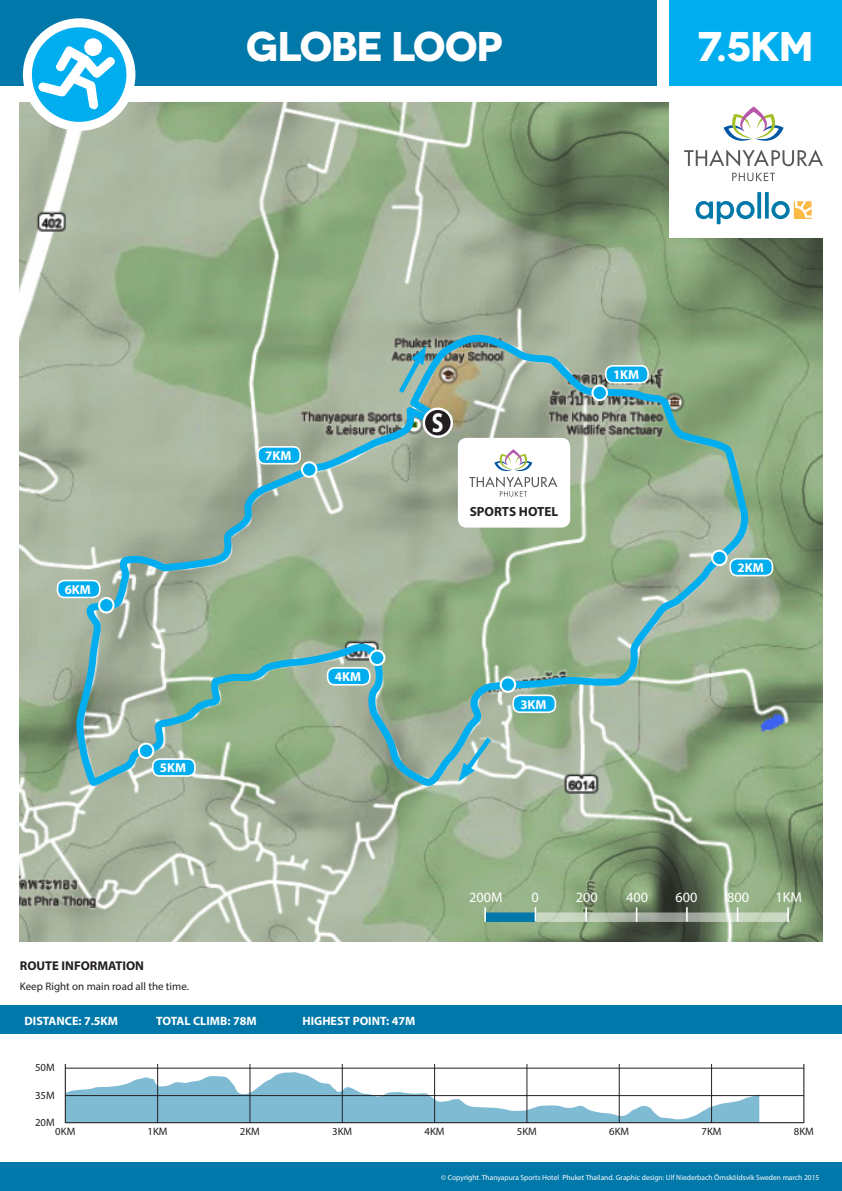
<style>
.page{position:relative;width:842px;height:1191px;background:#fff}
.page>*{position:absolute;margin:0;border:0;box-sizing:border-box;transform-origin:0 0}
.t1{font:700 41.5px "Novecentowide";letter-spacing:-.04em;color:#fff}
.t2{font:700 27.4px "Myriad Pro";color:#fff;scale:.79 1}
.t3{font:14.2px "Myriad Pro";color:#fff}
.t4{font:700 13.2px "Myriad Pro";color:#231f20}
.t5{font:700 13px "Myriad Pro";color:#fff}
.t6{font:700 12.8px "Myriad Pro";color:#231f20}
.t7{font:700 12.1px "Myriad Pro";color:#fff}
.t8{font:11px "Myriad Pro";color:#231f20}
.t9{font:10.8px "Myriad Pro";color:#231f20}
.t10{font:7.5px "Myriad Pro";color:#fff}
</style>
<div class="page">
<img style="left:20px;top:102px;width:802px;height:839px">
<svg style="left:76px;top:333px;width:675px;height:456px"></svg>
<svg style="left:395px;top:346px;width:32px;height:52px"></svg>
<div style="left:458px;top:438px;width:112px;height:89px;background:#fff;border-radius:9px"></div>
<svg style="left:469px;top:449px;width:88px;height:47px"></svg>
<div style="left:0;top:0;width:656px;height:85px;background:#0078aa"></div>
<div style="left:670px;top:0;width:172px;height:85px;background:#00aeef"></div>
<div style="left:670px;top:89px;width:172px;height:149px;background:#fff"></div>
<svg style="left:732px;top:173px;width:43px;height:8px"></svg>
<svg style="left:724px;top:106px;width:59px;height:35px"></svg>
<svg style="left:684px;top:149px;width:139px;height:18px"></svg>
<svg style="left:757px;top:192px;width:4px;height:27px"></svg>
<svg style="left:765px;top:192px;width:4px;height:27px"></svg>
<svg style="left:696px;top:201px;width:59px;height:23px"></svg>
<svg style="left:771px;top:201px;width:41px;height:18px"></svg>
<div style="left:0;top:1162px;width:842px;height:29px;background:#0078aa"></div>
<div style="left:0;top:1005px;width:842px;height:28px;background:#0078aa"></div>
<svg style="left:592px;top:385px;width:15px;height:15px"></svg>
<div style="left:591px;top:384px;width:17px;height:17px;border:2px solid #fff;border-radius:50%"></div>
<div style="left:424px;top:409px;width:28px;height:27px;background:#231f20;border-radius:50%"></div>
<div style="left:423px;top:407px;width:30px;height:31px;border:2px solid #fff;border-radius:50%"></div>
<div style="left:606px;top:366px;width:42px;height:17px;background:#00aeef;border-radius:7px"></div>
<div style="left:605px;top:365px;width:44px;height:18px;border:2px solid #fff;border-radius:7px"></div>
<svg style="left:27px;top:23px;width:104px;height:103px;fill:#00aeef"></svg>
<div style="left:23px;top:18px;width:112px;height:113px;border:9px solid #fff;border-radius:50%"></div>
<div style="left:84px;top:38px;width:18px;height:18px;background:#fff;border-radius:50%"></div>
<svg style="left:38px;top:46px;width:78px;height:63px"></svg>
<svg style="left:712px;top:550px;width:15px;height:15px"></svg>
<div style="left:711px;top:549px;width:17px;height:17px;border:2px solid #fff;border-radius:50%"></div>
<div style="left:730px;top:559px;width:42px;height:16px;background:#00aeef;border-radius:7px"></div>
<div style="left:729px;top:558px;width:44px;height:18px;border:2px solid #fff;border-radius:7px"></div>
<div style="left:501px;top:677px;width:14px;height:15px;background:#00aeef;border-radius:50%"></div>
<div style="left:500px;top:676px;width:16px;height:17px;border:2px solid #fff;border-radius:50%"></div>
<div style="left:513px;top:695px;width:42px;height:17px;background:#00aeef;border-radius:7px"></div>
<div style="left:512px;top:694px;width:44px;height:19px;border:2px solid #fff;border-radius:7px"></div>
<div style="left:370px;top:650px;width:14px;height:15px;background:#00aeef;border-radius:50%"></div>
<div style="left:369px;top:649px;width:16px;height:17px;border:2px solid #fff;border-radius:50%"></div>
<div style="left:328px;top:668px;width:42px;height:17px;background:#00aeef;border-radius:7px"></div>
<div style="left:327px;top:667px;width:44px;height:18px;border:2px solid #fff;border-radius:7px"></div>
<div style="left:139px;top:743px;width:14px;height:15px;background:#00aeef;border-radius:50%"></div>
<div style="left:138px;top:742px;width:16px;height:17px;border:2px solid #fff;border-radius:50%"></div>
<div style="left:153px;top:759px;width:42px;height:17px;background:#00aeef;border-radius:7px"></div>
<div style="left:152px;top:758px;width:44px;height:19px;border:2px solid #fff;border-radius:7px"></div>
<div style="left:99px;top:598px;width:15px;height:14px;background:#00aeef;border-radius:50%"></div>
<div style="left:98px;top:597px;width:17px;height:16px;border:2px solid #fff;border-radius:50%"></div>
<div style="left:58px;top:580px;width:42px;height:17px;background:#00aeef;border-radius:7px"></div>
<div style="left:57px;top:579px;width:44px;height:19px;border:2px solid #fff;border-radius:7px"></div>
<div style="left:302px;top:462px;width:14px;height:15px;background:#00aeef;border-radius:50%"></div>
<div style="left:301px;top:461px;width:16px;height:17px;border:2px solid #fff;border-radius:50%"></div>
<div style="left:258px;top:447px;width:42px;height:17px;background:#00aeef;border-radius:7px"></div>
<div style="left:257px;top:446px;width:44px;height:18px;border:2px solid #fff;border-radius:7px"></div>
<svg style="left:458px;top:732px;width:38px;height:49px"></svg>
<svg style="left:66px;top:1072px;width:693px;height:50px"></svg>
<hr style="left:65px;top:1122px;width:739px;height:1px;background:#231f20">
<hr style="left:65px;top:1095px;width:739px;height:1px;background:#231f20">
<hr style="left:65px;top:1064px;width:1px;height:59px;background:#231f20">
<hr style="left:157px;top:1064px;width:1px;height:59px;background:#231f20">
<hr style="left:65px;top:1068px;width:739px;height:1px;background:#231f20">
<hr style="left:250px;top:1064px;width:1px;height:59px;background:#231f20">
<hr style="left:342px;top:1064px;width:1px;height:59px;background:#231f20">
<hr style="left:434px;top:1064px;width:1px;height:59px;background:#231f20">
<hr style="left:527px;top:1064px;width:1px;height:59px;background:#231f20">
<hr style="left:619px;top:1064px;width:1px;height:59px;background:#231f20">
<hr style="left:711px;top:1064px;width:1px;height:59px;background:#231f20">
<hr style="left:803px;top:1064px;width:1px;height:59px;background:#231f20">
<div style="left:485px;top:912px;width:51px;height:10px;background:#0078aa;border:2px solid #0078aa"></div>
<svg style="left:536px;top:912px;width:253px;height:10px"></svg>
<svg style="left:535px;top:907px;width:1px;height:14px"></svg>
<svg style="left:484px;top:907px;width:2px;height:14px"></svg>
<svg style="left:585px;top:907px;width:2px;height:14px"></svg>
<svg style="left:636px;top:907px;width:1px;height:14px"></svg>
<svg style="left:686px;top:907px;width:2px;height:14px"></svg>
<svg style="left:737px;top:907px;width:1px;height:14px"></svg>
<svg style="left:787px;top:907px;width:2px;height:14px"></svg>
<p class="t1" style="left:246px;top:20px;width:259px">GLOBE LOOP</p>
<p class="t1" style="left:698px;top:20px;width:118px">7.5KM</p>
<p class="t5" style="left:65px;top:581px;width:28px">6KM</p>
<p class="t5" style="left:160px;top:759px;width:28px">5KM</p>
<p class="t5" style="left:265px;top:447px;width:28px">7KM</p>
<p class="t5" style="left:335px;top:668px;width:28px">4KM</p>
<p class="t2" style="left:432px;top:405px;width:16px">S</p>
<p class="t4" style="left:470px;top:503px;width:90px">SPORTS HOTEL</p>
<p class="t5" style="left:613px;top:366px;width:28px">1KM</p>
<p class="t5" style="left:520px;top:696px;width:28px">3KM</p>
<p class="t5" style="left:737px;top:559px;width:28px">2KM</p>
<p class="t6" style="left:20px;top:957px;width:126px">ROUTE INFORMATION</p>
<p class="t8" style="left:20px;top:979px;width:171px">Keep Right on main road all the time.</p>
<p class="t7" style="left:25px;top:1012px;width:95px">DISTANCE: 7.5KM</p>
<p class="t7" style="left:156px;top:1012px;width:102px">TOTAL CLIMB: 78M</p>
<p class="t7" style="left:302px;top:1012px;width:115px">HIGHEST POINT: 47M</p>
<p class="t9" style="left:35px;top:1060px;width:21px">50M</p>
<p class="t9" style="left:35px;top:1089px;width:21px">35M</p>
<p class="t3" style="left:469px;top:888px;width:35px">200M</p>
<p class="t3" style="left:531px;top:888px;width:9px">0</p>
<p class="t3" style="left:576px;top:888px;width:23px">200</p>
<p class="t3" style="left:626px;top:888px;width:23px">400</p>
<p class="t3" style="left:676px;top:888px;width:23px">600</p>
<p class="t3" style="left:727px;top:888px;width:23px">800</p>
<p class="t3" style="left:775px;top:888px;width:28px">1KM</p>
<p class="t9" style="left:35px;top:1115px;width:21px">20M</p>
<p class="t9" style="left:55px;top:1124px;width:22px">0KM</p>
<p class="t9" style="left:148px;top:1124px;width:22px">1KM</p>
<p class="t9" style="left:240px;top:1124px;width:22px">2KM</p>
<p class="t9" style="left:332px;top:1124px;width:22px">3KM</p>
<p class="t9" style="left:425px;top:1124px;width:22px">4KM</p>
<p class="t9" style="left:517px;top:1124px;width:22px">5KM</p>
<p class="t9" style="left:609px;top:1124px;width:22px">6KM</p>
<p class="t9" style="left:701px;top:1124px;width:22px">7KM</p>
<p class="t9" style="left:794px;top:1124px;width:22px">8KM</p>
<p class="t10" style="left:441px;top:1172px;width:380px">© Copyright. Thanyapura Sports Hotel Phuket Thailand. Graphic design: Ulf Niederbach Örnsköldsvik Sweden march 2015</p>
</div>
